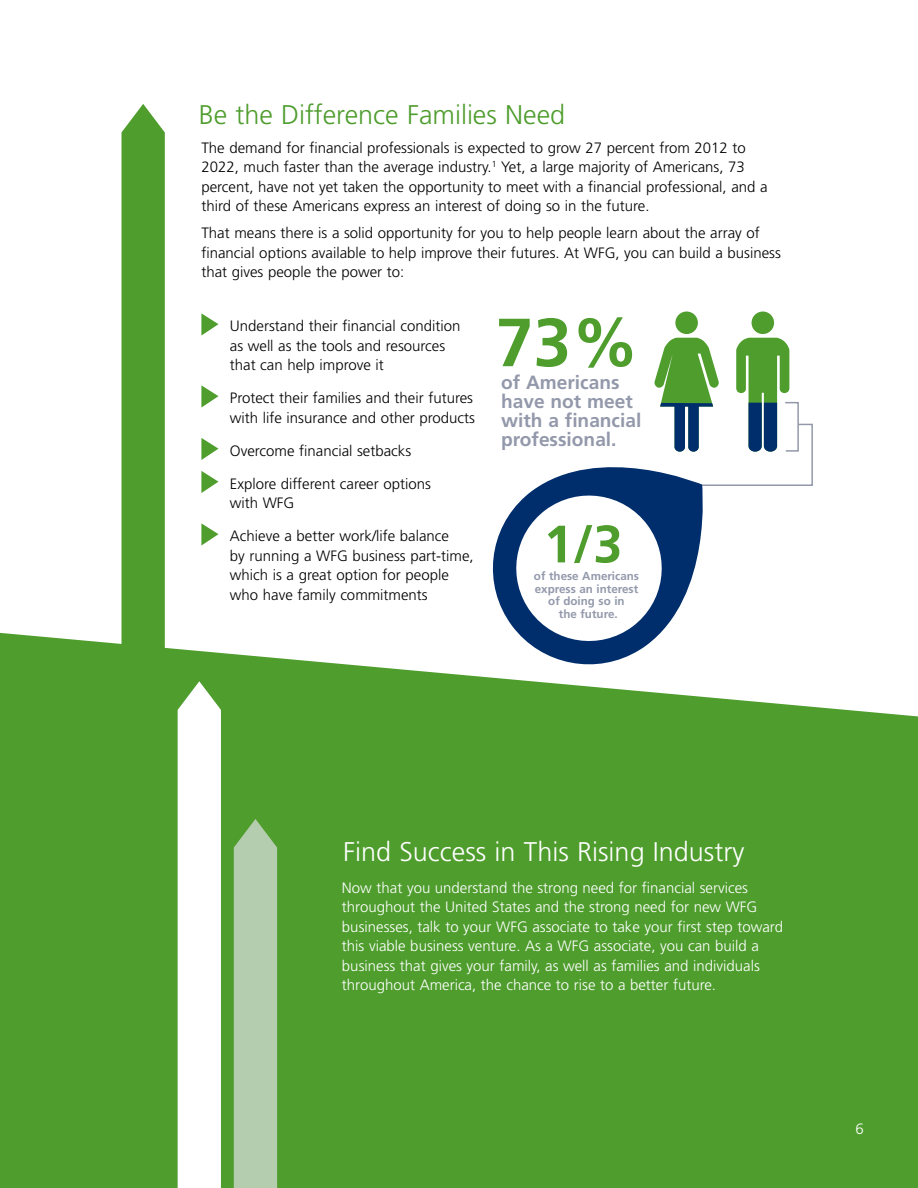
<style>
.page{position:relative;width:918px;height:1188px;background:#fff}
.page>*{position:absolute;margin:0;border:0;box-sizing:border-box;transform-origin:0 0}
.t1{font:700 67.95px "Frutiger";color:#4e9d2d}
.t2{font:700 52.65px "Frutiger";color:#4e9d2d}
.t3{font:300 27px "Frutiger";color:#fff}
.t4{font:300 27px "Frutiger";color:#4e9d2d}
.t5{font:700 19.2px/19.2px "Frutiger";color:#9399ab}
.t6{font:300 15px/19.5px "Frutiger";color:#000}
.t7{font:300 15px/19.5px "Frutiger";color:#fff}
.t8{font:700 11.55px/12.8px "Frutiger";color:#9399ab;text-align:center}
</style>
<div class="page">
<div style="left:0;top:633px;width:918px;height:555px;background:#4e9d2d"></div>
<svg style="left:201px;top:313px;width:17px;height:23px"></svg>
<svg style="left:201px;top:385px;width:17px;height:23px"></svg>
<svg style="left:201px;top:438px;width:17px;height:22px"></svg>
<svg style="left:201px;top:471px;width:17px;height:22px"></svg>
<svg style="left:201px;top:523px;width:17px;height:23px"></svg>
<div style="left:122px;top:104px;width:43px;height:1084px;background:#4e9d2d"></div>
<svg style="left:178px;top:681px;width:43px;height:507px"></svg>
<div style="left:234px;top:819px;width:43px;height:369px;background:#b4cdaf"></div>
<div style="left:752px;top:312px;width:22px;height:22px;background:#4e9d2d;border-radius:50%"></div>
<div style="left:675px;top:312px;width:23px;height:22px;background:#4e9d2d;border-radius:50%"></div>
<svg style="left:482px;top:518px;width:231px;height:158px"></svg>
<svg style="left:507px;top:338px;width:307px;height:313px"></svg>
<h3 class="t4" style="left:199px;top:99px;width:368px">Be the Difference Families Need</h3>
<p class="t6" style="left:201px;top:138px;width:568px">The demand for financial professionals is expected to grow 27 percent from 2012 to 2022, much faster than the average industry.<sup>1</sup> Yet, a large majority of Americans, 73 percent, have not yet taken the opportunity to meet with a financial professional, and a third of these Americans express an interest of doing so in the future.</p>
<p class="t6" style="left:201px;top:223px;width:581px">That means there is a solid opportunity for you to help people learn about the array of financial options available to help improve their futures. At WFG, you can build a business that gives people the power to:</p>
<p class="t6" style="left:230px;top:316px;width:232px">Understand their financial condition as well as the tools and resources that can help improve it</p>
<p class="t6" style="left:230px;top:388px;width:247px">Protect their families and their futures with life insurance and other products</p>
<p class="t6" style="left:230px;top:441px;width:183px">Overcome financial setbacks</p>
<p class="t6" style="left:230px;top:474px;width:203px">Explore different career options with WFG</p>
<p class="t6" style="left:230px;top:526px;width:245px">Achieve a better work/life balance<br>by running a WFG business part-time, which is a great option for people who have family commitments</p>
<h1 class="t1" style="left:496px;top:303px;width:145px">73%</h1>
<p class="t5" style="left:501px;top:372px;width:142px">of Americans have not meet with a financial professional.</p>
<h2 class="t2" style="left:544px;top:513px;width:80px">1/3</h2>
<p class="t8" style="left:534px;top:569px;width:107px">of these Americans express an interest of doing so in<br>the future.</p>
<h3 class="t3" style="left:343px;top:836px;width:403px">Find Success in This Rising Industry</h3>
<p class="t7" style="left:342px;top:878px;width:443px">Now that you understand the strong need for financial services throughout the United States and the strong need for new WFG businesses, talk to your WFG associate to take your first step toward this viable business venture. As a WFG associate, you can build a business that gives your family, as well as families and individuals throughout America, the chance to rise to a better future.</p>
<p class="t7" style="left:856px;top:1119px;width:10px">6</p>
</div>
